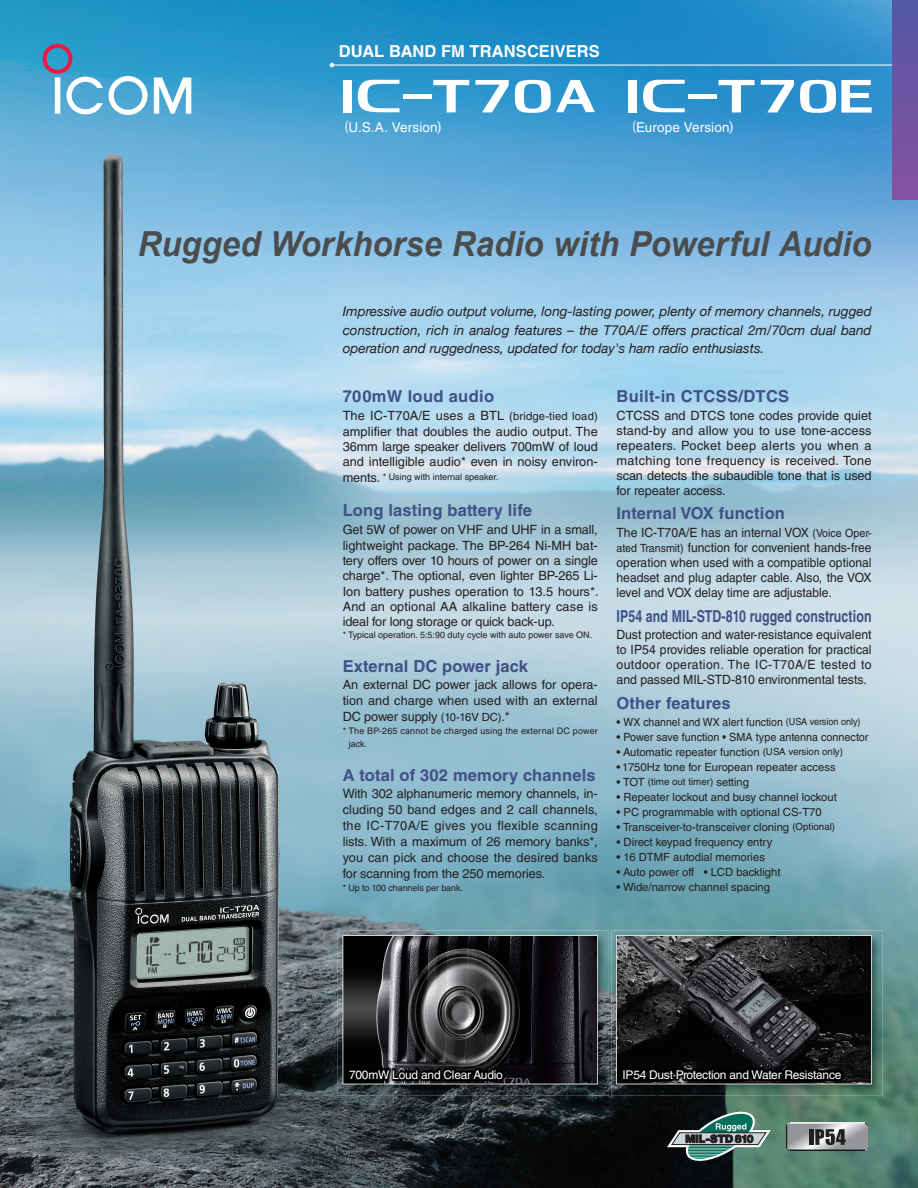
<style>
.page{position:relative;width:918px;height:1188px;background:#fff}
.page>*{position:absolute;margin:0;border:0;box-sizing:border-box;transform-origin:0 0}
.t1{font:italic 700 34.5px "Arial";color:#4b4c4d;scale:.95 1}
.t2{font:700 16.5px "Helvetica LT Std";letter-spacing:.01em;color:#3f5185}
.t3{font:700 16.5px "Helvetica LT Std";letter-spacing:.01em;color:#3f5185;scale:.75 1}
.t4{font:700 16.5px "Helvetica LT Std";color:#fff}
.t5{font:italic 13.5px/18.5px "Helvetica Neue";color:#231f20;text-align:justify}
.t6{font:13.5px "Helvetica LT Std";letter-spacing:.01em;color:#fff}
.t7{font:12.75px/15.3px "Helvetica LT Std";color:#231f20;text-align:justify}
.t8{font:12.75px/15px "Helvetica LT Std";color:#231f20;text-align:justify;scale:.95 1}
.t9{font:12.75px/15px "Helvetica LT Std";color:#231f20;text-align:justify;scale:.96 1}
.t10{font:12px "Helvetica LT Std";letter-spacing:-.02em;color:#fff}
.t11{font:11.25px "Helvetica LT Std";color:#231f20}
.t12{font:9.75px "Helvetica LT Std";color:#231f20}
.t13{font:9px "Helvetica LT Std";color:#231f20}
.t14{font:9px/13px "Helvetica LT Std";letter-spacing:.02em;color:#231f20}
.s1{font-family:"Koz Min Pro Regular 90 pv RKSJ H"}
.s2{font-size:11.25px}
.s3{font-size:12.75px}
.s4{font-size:9.75px}
</style>
<div class="page">
<img style="left:0;top:0;width:918px;height:1188px">
<svg style="left:330px;top:63px;width:4px;height:4px"></svg>
<hr style="left:332px;top:65px;width:586px;height:1px;background:#fff">
<svg style="left:154px;top:78px;width:37px;height:36px"></svg>
<svg style="left:109px;top:76px;width:39px;height:39px"></svg>
<svg style="left:43px;top:44px;width:60px;height:70px;background:#68a6cb"></svg>
<svg style="left:786px;top:1123px;width:4px;height:28px"></svg>
<svg style="left:864px;top:1123px;width:4px;height:28px"></svg>
<hr style="left:790px;top:1150px;width:74px;height:1px;background:#1a1516">
<hr style="left:790px;top:1123px;width:74px;height:1px;background:#ededee">
<svg style="left:787px;top:1124px;width:80px;height:26px;background:#a6a7aa"></svg>
<hr style="left:809px;top:1129px;width:4px;height:16px;background:#231f20">
<svg style="left:815px;top:1129px;width:31px;height:16px"></svg>
<div style="left:893px;top:0;width:25px;height:200px;background:linear-gradient(to bottom,#5456a5,#8652a1)"></div>
<img style="left:612px;top:931px;width:271px;height:41px">
<img style="left:612px;top:972px;width:45px;height:124px">
<img style="left:838px;top:972px;width:45px;height:124px">
<img style="left:657px;top:1084px;width:181px;height:12px">
<svg style="left:617px;top:935px;width:255px;height:149px;background:#2a2a2b"></svg>
<img style="left:338px;top:931px;width:271px;height:41px">
<img style="left:338px;top:972px;width:45px;height:124px">
<img style="left:564px;top:972px;width:45px;height:124px">
<img style="left:383px;top:1084px;width:181px;height:12px">
<svg style="left:343px;top:935px;width:255px;height:149px;background:#302f32"></svg>
<img style="left:346px;top:1067px;width:159px;height:15px">
<img style="left:621px;top:1067px;width:223px;height:15px">
<div style="left:343px;top:80px;width:9px;height:32px;background:#fff"></div>
<svg style="left:358px;top:80px;width:41px;height:32px"></svg>
<div style="left:403px;top:94px;width:29px;height:5px;background:#fff"></div>
<svg style="left:433px;top:80px;width:36px;height:33px"></svg>
<svg style="left:475px;top:80px;width:34px;height:32px"></svg>
<svg style="left:515px;top:80px;width:80px;height:33px"></svg>
<div style="left:629px;top:80px;width:8px;height:32px;background:#fff"></div>
<svg style="left:643px;top:80px;width:42px;height:32px"></svg>
<div style="left:689px;top:94px;width:28px;height:5px;background:#fff"></div>
<svg style="left:719px;top:80px;width:36px;height:33px"></svg>
<svg style="left:761px;top:80px;width:33px;height:32px"></svg>
<svg style="left:800px;top:80px;width:72px;height:33px"></svg>
<svg style="left:667px;top:1112px;width:104px;height:49px;background:#506e67"></svg>
<p class="t4" style="left:339px;top:45px;width:262px">DUAL BAND FM TRANSCEIVERS</p>
<p class="t6" style="left:344px;top:122px;width:99px"><span class="s1">(</span>U.S.A. Version)</p>
<p class="t6" style="left:632px;top:122px;width:103px"><span class="s1">(</span>Europe Version)</p>
<h1 class="t1" style="left:138px;top:225px;width:774px">Rugged Workhorse Radio with Powerful Audio</h1>
<p class="t5" style="left:343px;top:302px;width:530px">Impressive audio output volume, long-lasting power, plenty of memory channels, rugged construction, rich in analog features – the T70A/E offers practical 2m/70cm dual band operation and ruggedness, updated for today's ham radio enthusiasts.</p>
<p class="t2" style="left:343px;top:389px;width:153px">700mW loud audio</p>
<p class="t7" style="left:343px;top:409px;width:257px">The IC-T70A/E uses a BTL <span class="s2">(bridge-tied load) </span>amplifier that doubles the audio output. The 36mm large speaker delivers 700mW of loud and intelligible audio* even in noisy environ-</p>
<p class="t13" style="left:343px;top:474px;width:157px"><span class="s3">ments.</span> * Using with internal speaker.</p>
<p class="t2" style="left:343px;top:503px;width:191px">Long lasting battery life</p>
<p class="t7" style="left:343px;top:523px;width:257px">Get 5W of power on VHF and UHF in a small, lightweight package. The BP-264 Ni-MH bat&shy;tery offers over 10 hours of power on a single charge*. The optional, even lighter BP-265 Li-Ion battery pushes operation to 13.5 hours*.<br>And an optional AA alkaline battery case is ideal for long storage or quick back-up.</p>
<p class="t13" style="left:343px;top:632px;width:251px">* Typical operation. 5:5:90 duty cycle with auto power save ON.</p>
<p class="t2" style="left:343px;top:660px;width:187px">External DC power jack</p>
<p class="t7" style="left:343px;top:678px;width:257px;line-height:16px">An external DC power jack allows for opera&shy;tion and charge when used with an external DC power supply <span class="s2">(10-16V DC)</span>.*</p>
<p class="t14" style="left:349px;top:725px;width:251px;text-indent:-6px">* The BP-265 cannot be charged using the external DC power jack.</p>
<p class="t2" style="left:343px;top:769px;width:254px">A total of 302 memory channels</p>
<p class="t7" style="left:343px;top:786px;width:257px;line-height:16px">With 302 alphanumeric memory channels, in&shy;cluding 50 band edges and 2 call channels, the IC-T70A/E gives you flexible scanning lists. With a maximum of 26 memory banks*, you can pick and choose the desired banks for scanning from the 250 memories.</p>
<p class="t13" style="left:343px;top:884px;width:122px">* Up to 100 channels per bank.</p>
<p class="t2" style="left:617px;top:389px;width:174px">Built-in CTCSS/DTCS</p>
<p class="t7" style="left:617px;top:409px;width:257px">CTCSS and DTCS tone codes provide quiet stand-by and allow you to use tone-access repeaters. Pocket beep alerts you when a matching tone frequency is received. Tone scan detects the subaudible tone that is used for repeater access.</p>
<p class="t2" style="left:617px;top:507px;width:170px">Internal VOX function</p>
<p class="t8" style="left:617px;top:526px;width:270px">The IC-T70A/E has an internal VOX <span class="s2">(Voice Oper&shy;ated Transmit)</span> function for convenient hands-free operation when used with a compatible optional headset and plug adapter cable. Also, the VOX level and VOX delay time are adjustable.</p>
<p class="t3" style="left:617px;top:609px;width:342px">IP54 and MIL-STD-810 rugged construction</p>
<p class="t9" style="left:617px;top:629px;width:267px">Dust protection and water-resistance equivalent to IP54 provides reliable operation for practical outdoor operation. The IC-T70A/E tested to and passed MIL-STD-810 environmental tests.</p>
<p class="t2" style="left:617px;top:697px;width:116px">Other features</p>
<p class="t11" style="left:617px;top:717px;width:246px">• WX channel and WX alert function <span class="s4">(USA version only)</span></p>
<p class="t11" style="left:617px;top:732px;width:253px">• Power save function • SMA type antenna connector</p>
<p class="t11" style="left:617px;top:747px;width:228px">• Automatic repeater function <span class="s4">(USA version only)</span></p>
<p class="t11" style="left:617px;top:762px;width:221px">• 1750Hz tone for European repeater access</p>
<p class="t12" style="left:617px;top:778px;width:134px"><span class="s2">• TOT</span> (time out timer) <span class="s2">setting</span></p>
<p class="t11" style="left:617px;top:792px;width:222px">• Repeater lockout and busy channel lockout</p>
<p class="t11" style="left:617px;top:807px;width:207px">• PC programmable with optional CS-T70</p>
<p class="t11" style="left:617px;top:822px;width:220px">• Transceiver-to-transceiver cloning <span class="s4">(Optional)</span></p>
<p class="t11" style="left:617px;top:837px;width:157px">• Direct keypad frequency entry</p>
<p class="t11" style="left:617px;top:852px;width:150px">• 16 DTMF autodial memories</p>
<p class="t11" style="left:617px;top:867px;width:165px">• Auto power off • LCD backlight</p>
<p class="t11" style="left:617px;top:882px;width:155px">• Wide/narrow channel spacing</p>
<p class="t10" style="left:349px;top:1070px;width:155px">700mW Loud and Clear Audio</p>
<p class="t10" style="left:622px;top:1070px;width:220px">IP54 Dust Protection and Water Resistance</p>
</div>
